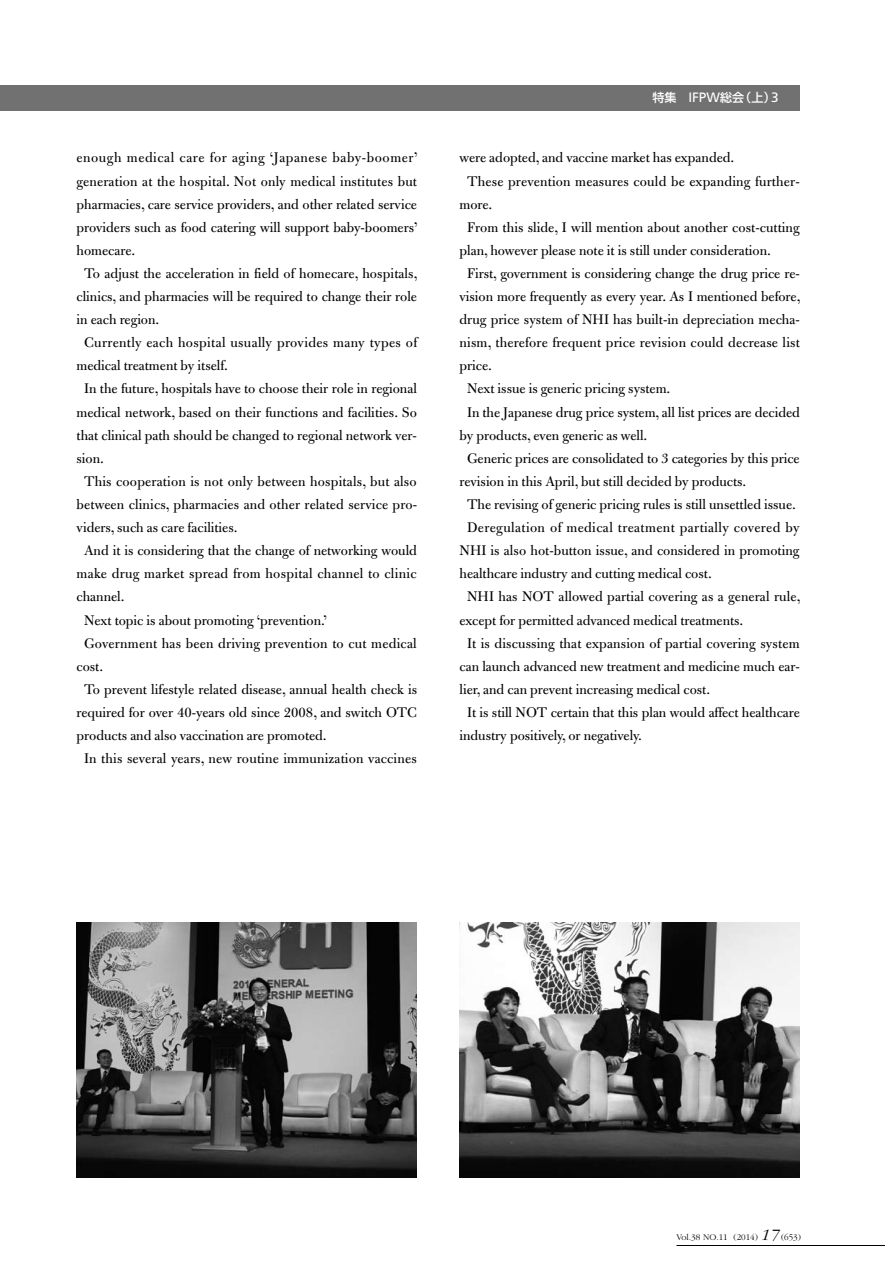
<style>
.page{position:relative;width:885px;height:1263px;background:#fff}
.page>*{position:absolute;margin:0;border:0;box-sizing:border-box;transform-origin:0 0}
.t1{font:15px "Bulmer";color:#000}
.t2{font:15px "Bulmer";letter-spacing:.025em;color:#000}
.t3{font:15px "Bulmer";letter-spacing:.02em;color:#000}
.t4{font:15px "Bulmer";letter-spacing:.035em;color:#000}
.t5{font:500 12px "Shin Go Pro";color:#fff}
.t6{font:300 9px "Garamond";color:#000}
.s1{font-family:"Frutiger";font-weight:400;font-size:13.5px}
.s2{font-style:italic;font-size:16.5px}
</style>
<div class="page">
<hr style="left:676px;top:1245px;width:208px;height:1px;background:#000">
<img style="left:77px;top:923px;width:340px;height:255px">
<img style="left:459px;top:923px;width:340px;height:255px">
<div style="left:0;top:85px;width:799px;height:26px;background:#727172"></div>
<p class="t4" style="left:77px;top:150px;width:342px">enough medical care for aging ‘Japanese baby-boomer’</p>
<p class="t1" style="left:77px;top:173px;width:342px">generation at the hospital. Not only medical institutes but</p>
<p class="t1" style="left:77px;top:196px;width:342px">pharmacies, care service providers, and other related service</p>
<p class="t1" style="left:77px;top:219px;width:342px">providers such as food catering will support baby-boomers’</p>
<p class="t1" style="left:77px;top:242px;width:60px">homecare.</p>
<p class="t1" style="left:84px;top:265px;width:335px">To adjust the acceleration in field of homecare, hospitals,</p>
<p class="t1" style="left:77px;top:288px;width:342px">clinics, and pharmacies will be required to change their role</p>
<p class="t1" style="left:77px;top:311px;width:84px">in each region.</p>
<p class="t2" style="left:84px;top:335px;width:334px">Currently each hospital usually provides many types of</p>
<p class="t1" style="left:77px;top:358px;width:153px">medical treatment by itself.</p>
<p class="t1" style="left:84px;top:381px;width:334px">In the future, hospitals have to choose their role in regional</p>
<p class="t1" style="left:77px;top:404px;width:342px">medical network, based on their functions and facilities. So</p>
<p class="t1" style="left:77px;top:427px;width:342px">that clinical path should be changed to regional network ver-</p>
<p class="t1" style="left:77px;top:450px;width:29px">sion.</p>
<p class="t1" style="left:84px;top:473px;width:334px">This cooperation is not only between hospitals, but also</p>
<p class="t1" style="left:77px;top:496px;width:342px">between clinics, pharmacies and other related service pro-</p>
<p class="t1" style="left:77px;top:519px;width:162px">viders, such as care facilities.</p>
<p class="t1" style="left:84px;top:542px;width:334px">And it is considering that the change of networking would</p>
<p class="t3" style="left:77px;top:566px;width:341px">make drug market spread from hospital channel to clinic</p>
<p class="t1" style="left:77px;top:589px;width:49px">channel.</p>
<p class="t1" style="left:84px;top:612px;width:244px">Next topic is about promoting ‘prevention.’</p>
<p class="t1" style="left:84px;top:635px;width:334px">Government has been driving prevention to cut medical</p>
<p class="t1" style="left:77px;top:658px;width:28px">cost.</p>
<p class="t1" style="left:84px;top:681px;width:334px">To prevent lifestyle related disease, annual health check is</p>
<p class="t1" style="left:77px;top:704px;width:342px">required for over 40-years old since 2008, and switch OTC</p>
<p class="t1" style="left:77px;top:727px;width:251px">products and also vaccination are promoted.</p>
<p class="t1" style="left:84px;top:750px;width:334px">In this several years, new routine immunization vaccines</p>
<p class="t5" style="left:652px;top:88px;width:128px">特集 <span class="s1">IFPW</span>総会（上）<span class="s1">3</span></p>
<p class="t1" style="left:459px;top:150px;width:276px">were adopted, and vaccine market has expanded.</p>
<p class="t1" style="left:467px;top:173px;width:334px">These prevention measures could be expanding further-</p>
<p class="t1" style="left:459px;top:196px;width:34px">more.</p>
<p class="t1" style="left:467px;top:219px;width:334px">From this slide, I will mention about another cost-cutting</p>
<p class="t1" style="left:459px;top:242px;width:313px">plan, however please note it is still under consideration.</p>
<p class="t1" style="left:467px;top:265px;width:334px">First, government is considering change the drug price re-</p>
<p class="t1" style="left:459px;top:288px;width:342px">vision more frequently as every year. As I mentioned before,</p>
<p class="t1" style="left:459px;top:311px;width:342px">drug price system of NHI has built-in depreciation mecha-</p>
<p class="t1" style="left:459px;top:335px;width:342px">nism, therefore frequent price revision could decrease list</p>
<p class="t1" style="left:459px;top:358px;width:34px">price.</p>
<p class="t1" style="left:467px;top:381px;width:205px">Next issue is generic pricing system.</p>
<p class="t1" style="left:467px;top:404px;width:334px">In the Japanese drug price system, all list prices are decided</p>
<p class="t1" style="left:459px;top:427px;width:189px">by products, even generic as well.</p>
<p class="t1" style="left:467px;top:450px;width:334px">Generic prices are consolidated to 3 categories by this price</p>
<p class="t1" style="left:459px;top:473px;width:288px">revision in this April, but still decided by products.</p>
<p class="t1" style="left:467px;top:496px;width:330px">The revising of generic pricing rules is still unsettled issue.</p>
<p class="t2" style="left:467px;top:519px;width:334px">Deregulation of medical treatment partially covered by</p>
<p class="t1" style="left:459px;top:542px;width:341px">NHI is also hot-button issue, and considered in promoting</p>
<p class="t1" style="left:459px;top:566px;width:254px">healthcare industry and cutting medical cost.</p>
<p class="t1" style="left:467px;top:589px;width:335px">NHI has NOT allowed partial covering as a general rule,</p>
<p class="t1" style="left:459px;top:612px;width:285px">except for permitted advanced medical treatments.</p>
<p class="t1" style="left:467px;top:635px;width:334px">It is discussing that expansion of partial covering system</p>
<p class="t1" style="left:459px;top:658px;width:342px">can launch advanced new treatment and medicine much ear-</p>
<p class="t1" style="left:459px;top:681px;width:252px">lier, and can prevent increasing medical cost.</p>
<p class="t1" style="left:467px;top:704px;width:334px">It is still NOT certain that this plan would affect healthcare</p>
<p class="t1" style="left:459px;top:727px;width:184px">industry positively, or negatively.</p>
<p class="t6" style="left:676px;top:1232px;width:126px">Vol.38 NO.11 (2014) <span class="s2">17</span> (653)</p>
</div>
